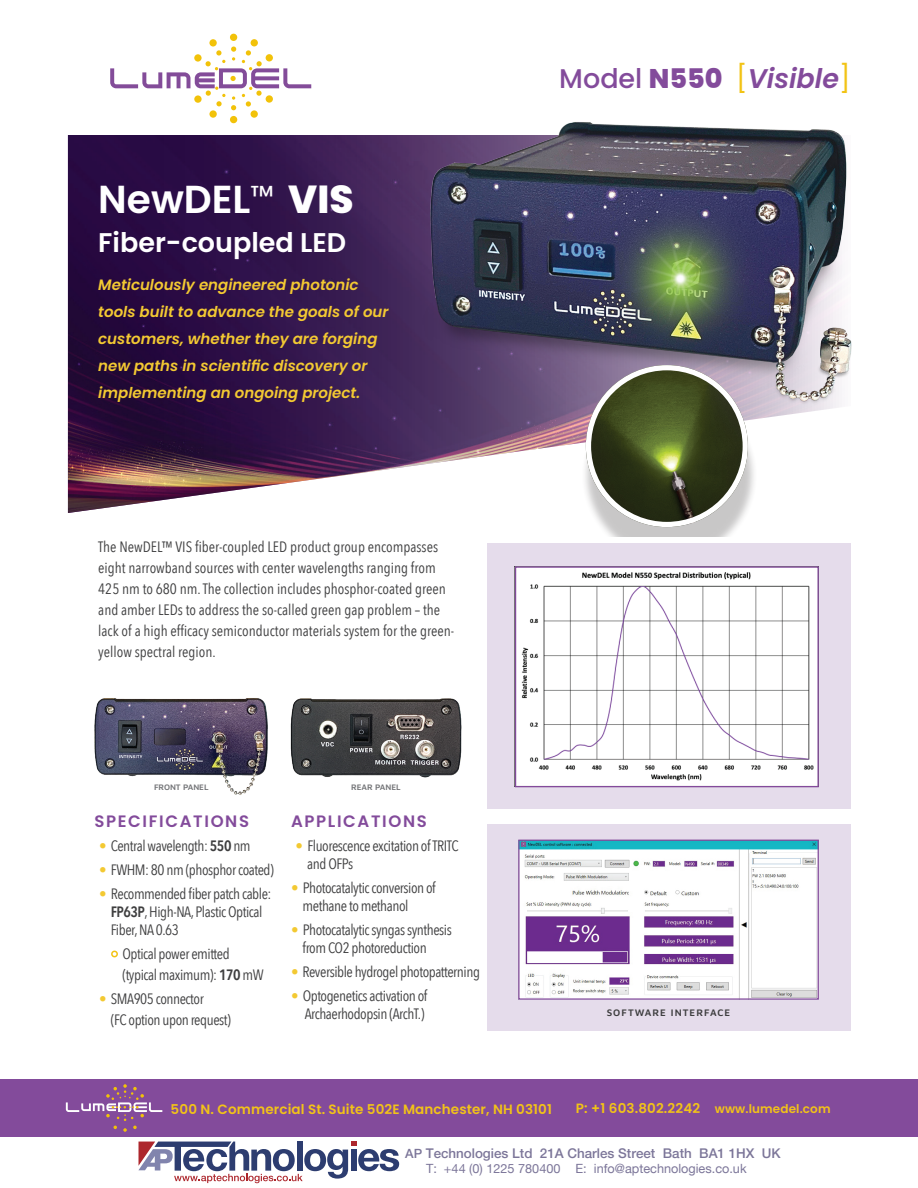
<style>
.page{position:relative;width:918px;height:1188px;background:#fff}
.page>*{position:absolute;margin:0;border:0;box-sizing:border-box;transform-origin:0 0}
.t1{font:600 39px "Poppins";color:#fff}
.t2{font:italic 600 27px "Poppins";color:#834b9b}
.t3{font:600 27px "Poppins";color:#fff}
.t4{font:600 16.5px "Poppins";letter-spacing:.1em;color:#834b9b}
.t5{font:15px/18px "Avenir Next Condensed";letter-spacing:-.03em;color:#3e3e3f}
.t6{font:15px/21px "Avenir Next Condensed";color:#3e3e3f}
.t7{font:italic 600 15px/27px "Poppins";color:#f3c932}
.t8{font:600 13.5px "Poppins";letter-spacing:.01em;color:#f2c318}
.t9{font:500 13.35px "Helvetica Neue LT";color:#7c7699}
.t10{font:12.75px "Helvetica Neue LT";color:#7c7699}
.t11{font:600 12px "Poppins";letter-spacing:.01em;color:#f2c318}
.t12{font:9.75px "Maven Pro";letter-spacing:.105em;color:#3e3e3f}
.t13{font:8.25px "Maven Pro";color:#757679}
.s1{font-weight:800}
.s2{color:#f3c932}
.s3{font-weight:600}
.s4{color:#f2c315}
.s5{font-weight:500;font-style:normal}
.s6{font-weight:800;font-style:normal}
.s7{font-weight:400;font-style:normal;color:#f2c315}
.s8{font-size:13.5px;color:#f2c315}
.s9{font-size:13.5px}
.s10{font-size:12.75px}
</style>
<div class="page">
<img style="left:68px;top:135px;width:730px;height:378px">
<div style="left:209px;top:110px;width:8px;height:8px;background:#f2c209;border-radius:50%"></div>
<div style="left:230px;top:116px;width:7px;height:7px;background:#f2c209;border-radius:50%"></div>
<div style="left:250px;top:110px;width:8px;height:8px;background:#f2c209;border-radius:50%"></div>
<div style="left:251px;top:39px;width:7px;height:7px;background:#f2c209;border-radius:50%"></div>
<div style="left:230px;top:34px;width:7px;height:7px;background:#f2c209;border-radius:50%"></div>
<div style="left:209px;top:39px;width:8px;height:8px;background:#f2c209;border-radius:50%"></div>
<svg style="left:110px;top:47px;width:201px;height:63px"></svg>
<div style="left:487px;top:543px;width:363px;height:266px;background:#e5dceb"></div>
<div style="left:487px;top:824px;width:363px;height:206px;background:#e5dceb"></div>
<img style="left:290px;top:698px;width:172px;height:80px">
<img style="left:94px;top:698px;width:174px;height:97px">
<img style="left:520px;top:842px;width:297px;height:156px">
<div style="left:518px;top:840px;width:301px;height:160px;border:1px solid #834b9b"></div>
<img style="left:399px;top:122px;width:453px;height:291px">
<img style="left:517px;top:568px;width:300px;height:217px">
<div style="left:515px;top:566px;width:304px;height:221px;border:1px solid #834b9b"></div>
<div style="left:581px;top:361px;width:176px;height:176px;background:#231f20;opacity:.25"></div>
<img style="left:586px;top:365px;width:162px;height:162px;border-radius:81px">
<div style="left:586px;top:365px;width:162px;height:162px;border:5px solid #fff;border-radius:50%"></div>
<div style="left:0;top:1080px;width:918px;height:57px;background:#834b9b"></div>
<svg style="left:66px;top:1084px;width:96px;height:48px"></svg>
<svg style="left:138px;top:1142px;width:261px;height:41px"></svg>
<h1 class="t1" style="left:98px;top:177px;width:257px">NewDEL<sup>™</sup> <span class="s1">VIS</span></h1>
<h2 class="t3" style="left:98px;top:227px;width:250px">Fiber-coupled LED</h2>
<p class="t7" style="left:98px;top:272px;width:292px">Meticulously engineered photonic tools built to advance the goals of our customers, whether they are forging new paths in scientific discovery or implementing an ongoing project.</p>
<p class="t6" style="left:98px;top:535px;width:357px">The NewDEL™ VIS fiber-coupled LED product group encompasses eight narrowband sources with center wavelengths ranging from 425 nm to 680 nm. The collection includes phosphor-coated green and amber LEDs to address the so-called green gap problem – the lack of a high efficacy semiconductor materials system for the green&shy;yellow spectral region.</p>
<p class="t13" style="left:154px;top:781px;width:56px">FRONT PANEL</p>
<p class="t13" style="left:351px;top:781px;width:51px">REAR PANEL</p>
<p class="t4" style="left:94px;top:812px;width:156px">SPECIFICATIONS</p>
<p class="t5" style="left:99px;top:836px;width:153px"><span class="s2">•</span> Central wavelength: <span class="s3">550</span> nm</p>
<p class="t5" style="left:99px;top:860px;width:176px"><span class="s2">•</span> FWHM: 80 nm (phosphor coated)</p>
<p class="t5" style="left:111px;top:884px;width:162px;text-indent:-12px"><span class="s2">•</span> Recommended fiber patch cable:<br><span class="s3">FP63P</span>, High-NA, Plastic Optical<br>Fiber, NA 0.63</p>
<p class="t5" style="left:122px;top:943px;width:143px;line-height:21px;text-indent:-12px"><span class="s4">•</span> Optical power emitted (typical maximum): <span class="s3">170</span> mW</p>
<p class="t5" style="left:111px;top:988px;width:122px;line-height:21px;text-indent:-12px"><span class="s2">•</span> SMA905 connector<br>(FC option upon request)</p>
<p class="t4" style="left:291px;top:812px;width:137px">APPLICATIONS</p>
<p class="t5" style="left:307px;top:836px;width:153px;text-indent:-12px"><span class="s2">•</span> Fluorescence excitation of TRITC and OFPs</p>
<p class="t5" style="left:303px;top:878px;width:135px;text-indent:-12px"><span class="s2">•</span> Photocatalytic conversion of methane to methanol</p>
<p class="t5" style="left:303px;top:920px;width:151px;text-indent:-12px"><span class="s2">•</span> Photocatalytic syngas synthesis from CO2 photoreduction</p>
<p class="t5" style="left:291px;top:962px;width:191px"><span class="s2">•</span> Reversible hydrogel photopatterning</p>
<p class="t5" style="left:291px;top:986px;width:138px;text-align:right"><span class="s2">•</span> Optogenetics activation of<br>Archaerhodopsin (ArchT.)</p>
<h2 class="t2" style="left:559px;top:63px;width:293px"><span class="s5">Model</span> <span class="s6">N550</span> <span class="s7">[</span>Visible<span class="s7">]</span></h2>
<p class="t12" style="left:607px;top:1006px;width:125px">SOFTWARE INTERFACE</p>
<p class="t8" style="left:171px;top:1101px;width:383px">500 N. Commercial St. Suite 502E Manchester, NH 03101</p>
<p class="t11" style="left:576px;top:1102px;width:256px"><span class="s8">P: +1</span> <span class="s9">603.802.2242</span> www.lumedel.com</p>
<p class="t9" style="left:405px;top:1145px;width:377px"><span class="s10">AP</span> Technologies Ltd 21A Charles Street Bath BA1 1HX UK</p>
<p class="t10" style="left:426px;top:1163px;width:322px">T: +44 (0) 1225 780400 E: info@aptechnologies.co.uk</p>
</div>
